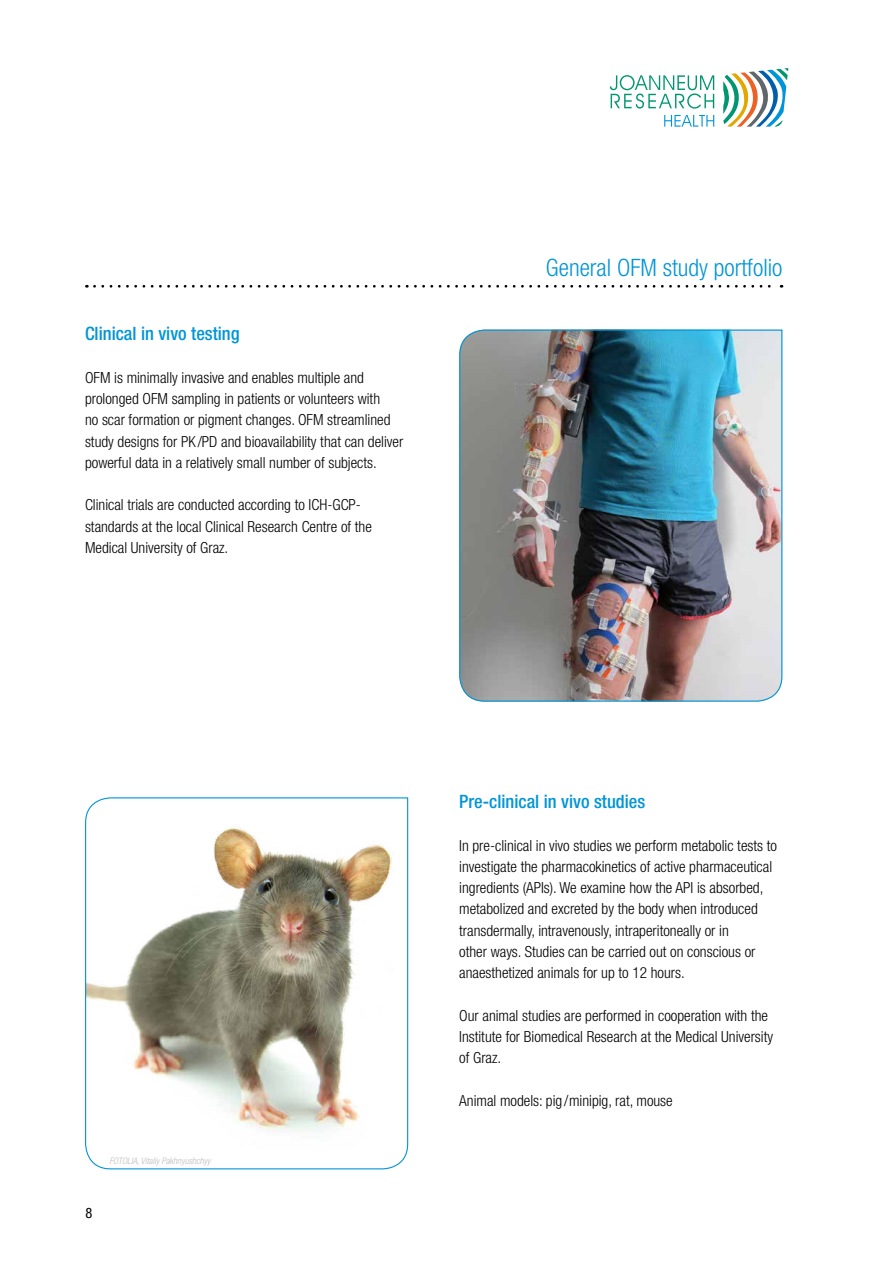
<style>
.page{position:relative;width:893px;height:1263px;background:#fff}
.page>*{position:absolute;margin:0;border:0;box-sizing:border-box;transform-origin:0 0}
.t1{font:300 condensed 24px "Helvetica Neue LT Pro";color:#0095d8}
.t2{font:500 condensed 18.45px "Helvetica Neue LT Pro";color:#0095d8}
.t3{font:300 condensed 15.3px/21.3px "Helvetica Neue LT Pro";color:#000}
.t4{font:condensed 14.4px "Helvetica Neue LT Pro";color:#000}
.t5{font:italic 300 condensed 9px "Helvetica Neue LT Pro";color:#bcbcbc}
</style>
<div class="page">
<img style="left:459px;top:329px;width:324px;height:373px">
<img style="left:85px;top:797px;width:324px;height:373px">
<svg style="left:94px;top:285px;width:688px;height:3px"></svg>
<svg style="left:610px;top:75px;width:104px;height:34px"></svg>
<svg style="left:723px;top:68px;width:65px;height:59px"></svg>
<svg style="left:664px;top:115px;width:50px;height:12px"></svg>
<p class="t2" style="left:85px;top:323px;width:156px">Clinical in vivo testing</p>
<p class="t3" style="left:85px;top:366px;width:320px">OFM is minimally invasive and enables multiple and prolonged OFM sampling in patients or volunteers with<br>no scar formation or pigment changes. OFM streamlined study designs for PK /PD and bioavailability that can deliver powerful data in a relatively small number of subjects.</p>
<p class="t3" style="left:85px;top:494px;width:288px">Clinical trials are conducted according to ICH-GCP&shy;standards at the local Clinical Research Centre of the<br>Medical University of Graz.</p>
<h1 class="t1" style="left:546px;top:254px;width:238px">General OFM study portfolio</h1>
<p class="t4" style="left:86px;top:1204px;width:8px">8</p>
<p class="t5" style="left:109px;top:1155px;width:103px">FOTOLIA, Vitaliy Pakhnyushchyy</p>
<p class="t2" style="left:459px;top:790px;width:187px">Pre-clinical in vivo studies</p>
<p class="t3" style="left:459px;top:834px;width:319px">In pre-clinical in vivo studies we perform metabolic tests to investigate the pharmacokinetics of active pharmaceutical ingredients (APIs). We examine how the API is absorbed, metabolized and excreted by the body when introduced transdermally, intravenously, intraperitoneally or in<br>other ways. Studies can be carried out on conscious or anaesthetized animals for up to 12 hours.</p>
<p class="t3" style="left:459px;top:1004px;width:315px">Our animal studies are performed in cooperation with the<br>Institute for Biomedical Research at the Medical University of Graz.</p>
<p class="t3" style="left:459px;top:1089px;width:215px">Animal models: pig /minipig, rat, mouse</p>
</div>
